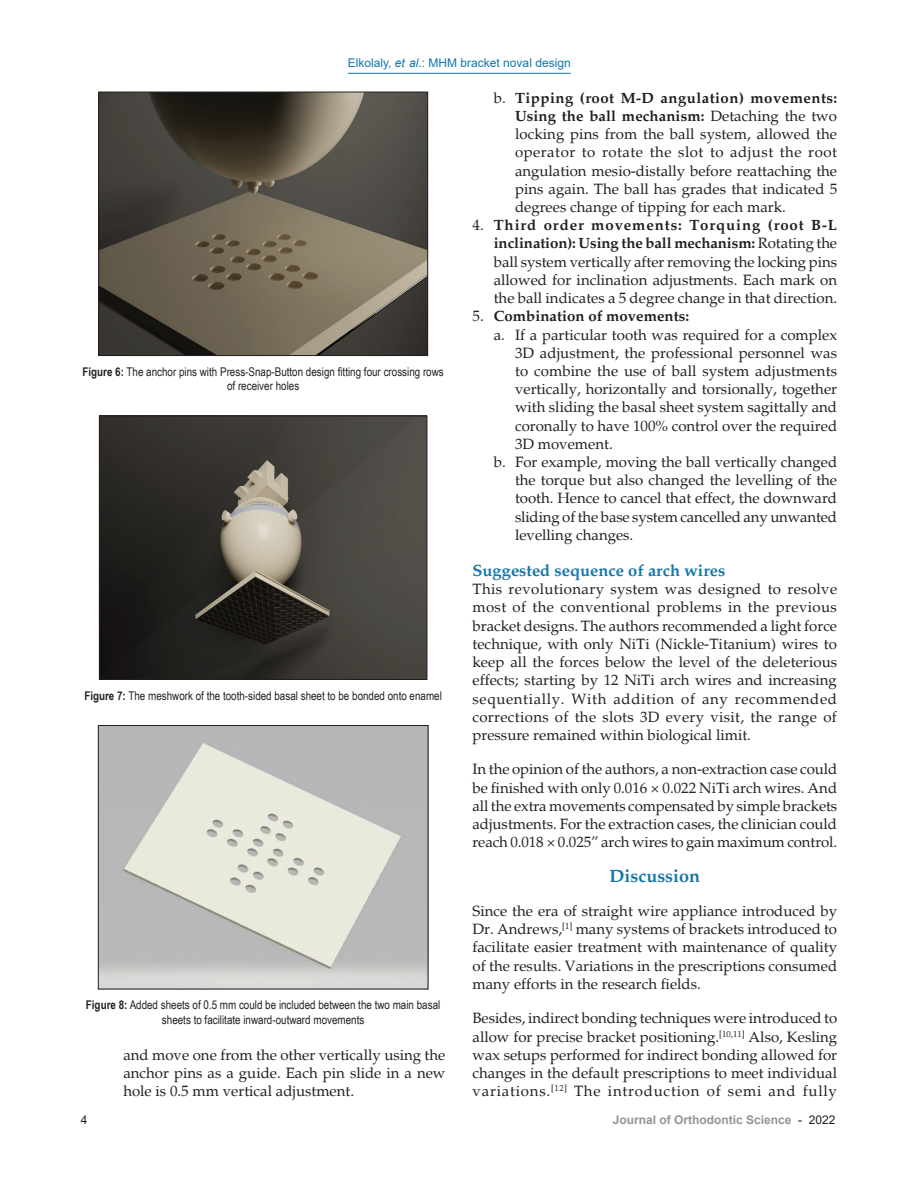
<style>
.page{position:relative;width:918px;height:1188px;background:#fff}
.page>*{position:absolute;margin:0;border:0;box-sizing:border-box;transform-origin:0 0}
.t1{font:700 18px "Palatino";color:#1476ab}
.t2{font:700 16.5px "Palatino";color:#1476ab}
.TX{font:15px/18.1px "Palatino";color:#231f20;text-align:justify}
.L1{font:15px/18.1px "Palatino";color:#231f20;text-align:justify}
.L{font:15px/18.1px "Palatino";color:#231f20;text-align:justify}
.LL1{font:15px/18.1px "Palatino";letter-spacing:-.01em;color:#231f20;text-align:justify}
.L-2{font:700 15px "Palatino";color:#231f20}
.FGC{font:12px/14.4px "Arial Narrow";color:#231f20;text-align:center}
.t3{font:12px "Arial";color:#1476ab}
.t4{font:700 12px "Arial";color:#939598}
.t5{font:12px "Arial";color:#231f20}
.s1{font-style:italic}
.s2{font-weight:700}
.s3{font-weight:400}
.s4{font-weight:400;color:#231f20}
</style>
<div class="page">
<hr style="left:348px;top:73px;width:223px;height:1px;background:#1476ab">
<img style="left:101px;top:418px;width:324px;height:260px">
<div style="left:99px;top:416px;width:328px;height:264px;border:1px solid #231f20"></div>
<img style="left:100px;top:94px;width:326px;height:260px">
<div style="left:98px;top:92px;width:330px;height:264px;border:1px solid #231f20"></div>
<img style="left:100px;top:727px;width:326px;height:260px">
<div style="left:98px;top:725px;width:330px;height:264px;border:1px solid #231f20"></div>
<p class="t3" style="left:348px;top:55px;width:224px">Elkolaly, <span class="s1">et al</span>.: MHM bracket noval design</p>
<p class="FGC" style="left:82px;top:364px;width:363px"><span class="s2">Figure 6:</span> The anchor pins with Press-Snap-Button design fitting four crossing rows of receiver holes</p>
<p class="FGC" style="left:84px;top:688px;width:359px"><span class="s2">Figure 7:</span> The meshwork of the tooth-sided basal sheet to be bonded onto enamel</p>
<p class="FGC" style="left:86px;top:997px;width:356px"><span class="s2">Figure 8:</span> Added sheets of 0.5 mm could be included between the two main basal sheets to facilitate inward-outward movements</p>
<p class="L1" style="left:123px;top:1046px;width:324px">and move one from the other vertically using the anchor pins as a guide. Each pin slide in a new hole is 0.5 mm vertical adjustment.</p>
<p class="L1" style="left:515px;top:89px;width:324px;text-indent:-21px">b. <span class="s2">Tipping (root M‑D angulation) movements:<br>Using the ball mechanism:</span> Detaching the two locking pins from the ball system, allowed the operator to rotate the slot to adjust the root angulation mesio‑distally before reattaching the pins again. The ball has grades that indicated 5 degrees change of tipping for each mark.</p>
<p class="L" style="left:494px;top:216px;width:345px;text-indent:-21px">4. <span class="s2">Third order movements: Torquing (root B‑L inclination): Using the ball mechanism:</span> Rotating the ball system vertically after removing the locking pins allowed for inclination adjustments. Each mark on the ball indicates a 5 degree change in that direction.</p>
<p class="L-2" style="left:472px;top:307px;width:218px"><span class="s3">5.</span> Combination of movements:</p>
<p class="L1" style="left:515px;top:326px;width:324px;text-indent:-21px">a. If a particular tooth was required for a complex 3D adjustment, the professional personnel was to combine the use of ball system adjustments vertically, horizontally and torsionally, together with sliding the basal sheet system sagittally and coronally to have 100% control over the required 3D movement.</p>
<p class="LL1" style="left:515px;top:453px;width:324px;text-indent:-21px">b. For example, moving the ball vertically changed the torque but also changed the levelling of the tooth. Hence to cancel that effect, the downward sliding of the base system cancelled any unwanted levelling changes.</p>
<h2 class="t2" style="left:472px;top:561px;width:254px">Suggested sequence of arch wires</h2>
<p class="TX" style="left:472px;top:580px;width:366px">This revolutionary system was designed to resolve most of the conventional problems in the previous bracket designs. The authors recommended a light force technique, with only NiTi (Nickle‑Titanium) wires to keep all the forces below the level of the deleterious effects; starting by 12 NiTi arch wires and increasing sequentially. With addition of any recommended corrections of the slots 3D every visit, the range of pressure remained within biological limit.</p>
<p class="TX" style="left:472px;top:761px;width:366px">In the opinion of the authors, a non‑extraction case could be finished with only 0.016 × 0.022 NiTi arch wires. And all the extra movements compensated by simple brackets adjustments. For the extraction cases, the clinician could reach 0.018 × 0.025” arch wires to gain maximum control.</p>
<h1 class="t1" style="left:609px;top:865px;width:92px">Discussion</h1>
<p class="TX" style="left:472px;top:902px;width:366px">Since the era of straight wire appliance introduced by Dr. Andrews,<sup>[1]</sup> many systems of brackets introduced to facilitate easier treatment with maintenance of quality of the results. Variations in the prescriptions consumed many efforts in the research fields.</p>
<p class="TX" style="left:472px;top:1009px;width:366px">Besides, indirect bonding techniques were introduced to allow for precise bracket positioning.<sup>[10,11]</sup> Also, Kesling wax setups performed for indirect bonding allowed for changes in the default prescriptions to meet individual variations.<sup>[12]</sup> The introduction of semi and fully</p>
<p class="t5" style="left:81px;top:1111px;width:8px">4</p>
<p class="t4" style="left:613px;top:1111px;width:224px">Journal of Orthodontic Science <span class="s4">- 2022</span></p>
</div>
